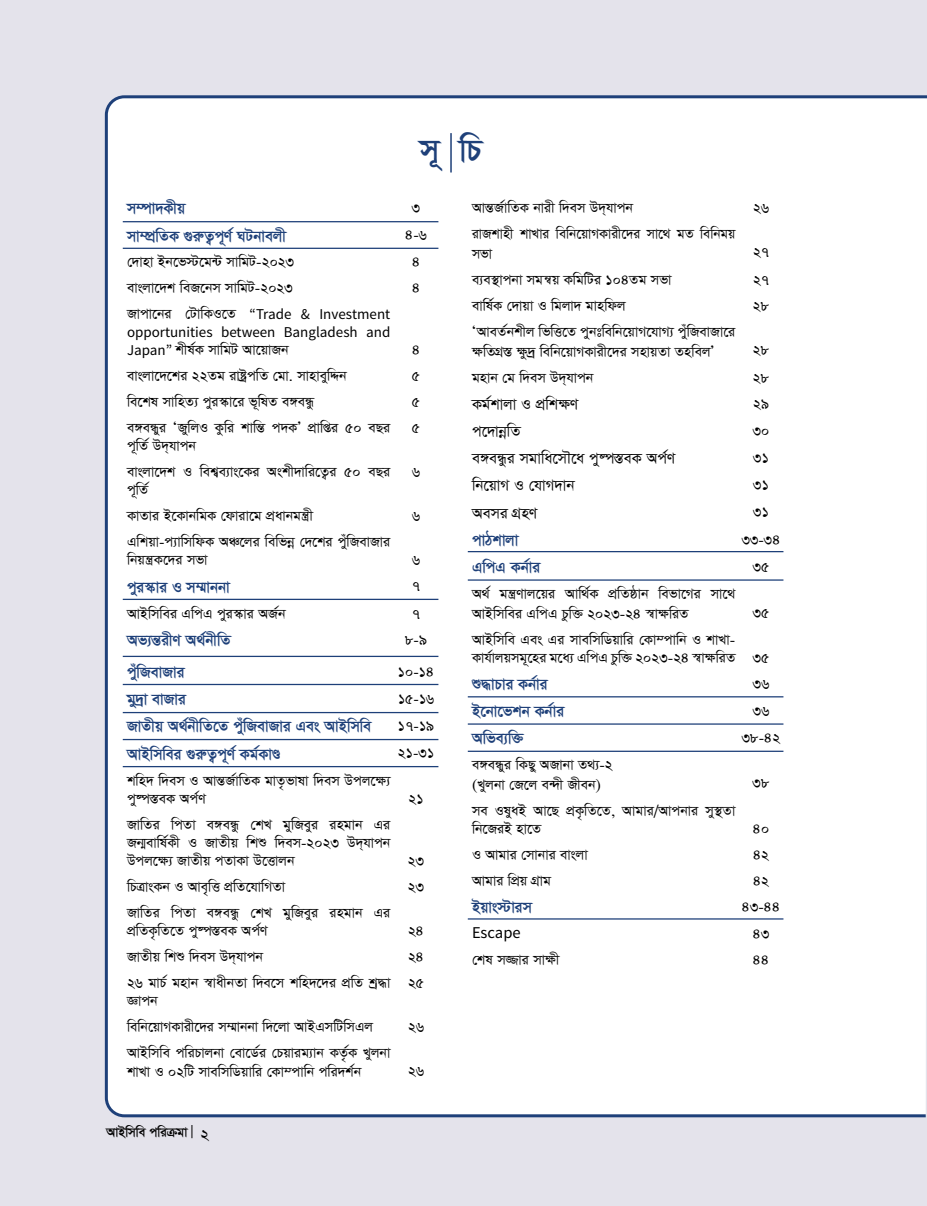
<style>
.page{position:relative;width:927px;height:1206px;background:#fff}
.page>*{position:absolute;margin:0;border:0;box-sizing:border-box;transform-origin:0 0}
.t1{font:37.5px "Sutonny MJ Bold";color:#1e4079}
.t2{font:18px "Sutonny MJ Bold";color:#1e4079}
.t3{font:18px "Sutonny MJ";color:#000}
.t4{font:16.5px/18px "Sutonny MJ";color:#000}
.t5{font:16.5px "Source Sans Pro";color:#000}
.t6{font:15px/18px "Source Sans Pro";color:#000}
.t7{font:15px "Sutonny MJ Bold";color:#000}
.s1{font-family:"Sutonny MJ";font-size:16.5px}
.s2{font-family:"Source Sans Pro";font-size:15px}
.s3{font-family:"Sutonny MJ";font-size:18px}
</style>
<div class="page">
<div style="left:0;top:0;width:926px;height:1205px;background:#e4e3eb"></div>
<svg style="left:191px;top:1125px;width:1px;height:12px"></svg>
<div style="left:104px;top:95px;width:822px;height:1023px;background:#fff"></div>
<hr style="left:450px;top:133px;width:2px;height:39px;background:#1e4079">
<hr style="left:123px;top:247px;width:315px;height:2px;background:#1e4079">
<hr style="left:123px;top:598px;width:315px;height:2px;background:#1e4079">
<hr style="left:123px;top:655px;width:315px;height:2px;background:#1e4079">
<hr style="left:123px;top:683px;width:315px;height:2px;background:#1e4079">
<hr style="left:123px;top:711px;width:315px;height:2px;background:#1e4079">
<hr style="left:123px;top:765px;width:315px;height:2px;background:#1e4079">
<hr style="left:123px;top:738px;width:315px;height:2px;background:#1e4079">
<hr style="left:468px;top:551px;width:315px;height:1px;background:#1e4079">
<hr style="left:468px;top:579px;width:315px;height:1px;background:#1e4079">
<hr style="left:468px;top:696px;width:315px;height:1px;background:#1e4079">
<hr style="left:468px;top:723px;width:315px;height:1px;background:#1e4079">
<hr style="left:468px;top:750px;width:315px;height:1px;background:#1e4079">
<hr style="left:468px;top:918px;width:315px;height:1px;background:#1e4079">
<hr style="left:123px;top:221px;width:315px;height:1px;background:#1e4079">
<h1 class="t1" style="left:420px;top:129px;width:63px">M~ WP</h1>
<p class="t2" style="left:127px;top:198px;width:60px">M¤ÚV`KXQ</p>
<p class="t4" style="left:412px;top:199px;width:10px">3</p>
<p class="t2" style="left:127px;top:226px;width:160px">MV¤ÚÖWZK ¸IÆZ¡C~Y© NUBVEJX</p>
<p class="t4" style="left:405px;top:227px;width:23px">4-6</p>
<p class="t4" style="left:127px;top:254px;width:169px">†`VNV BB‡F÷‡G›U MVWGU-2023</p>
<p class="t4" style="left:412px;top:254px;width:10px">4</p>
<p class="t4" style="left:127px;top:280px;width:167px">EVSJV‡`K WER‡BM MVWGU-2023</p>
<p class="t4" style="left:412px;top:280px;width:10px">4</p>
<p class="t6" style="left:127px;top:305px;width:265px"><span class="s1">RVCV‡BI †UVWKI‡Z</span> “Trade &amp; Investment opportunities between Bangladesh and</p>
<p class="t4" style="left:127px;top:342px;width:163px"><span class="s2">Japan”</span> KXL©K MVWGU AV‡QVRB</p>
<p class="t4" style="left:412px;top:342px;width:10px">4</p>
<p class="t4" style="left:127px;top:368px;width:221px">EVSJV‡`‡KI 22ZG IVÓªCWZ †GV. MVNVEYWÏB</p>
<p class="t4" style="left:412px;top:368px;width:10px">5</p>
<p class="t4" style="left:127px;top:394px;width:196px">WE‡KL MVWNZ¨ CYI¯‹V‡I F~WLZ E½EÜZ</p>
<p class="t4" style="left:412px;top:394px;width:10px">5</p>
<p class="t4" style="left:127px;top:420px;width:265px">E½EÜYI ÔRYWJI KZWI KVWŠÍC`KÕ CÖVWßI 50 EQI<br>C~WZ© D`&amp;HVCB</p>
<p class="t4" style="left:412px;top:420px;width:10px">5</p>
<p class="t4" style="left:127px;top:463px;width:265px">EVSJV‡`K I WEK¦E¨VS‡KI ASKX`VWI‡Z¡I 50 EQI<br>C~WZ©</p>
<p class="t4" style="left:412px;top:463px;width:9px">6</p>
<p class="t4" style="left:127px;top:507px;width:188px">KVZVI B‡KVBWGK †DVIV‡G CÖAVBGŠ¿X</p>
<p class="t4" style="left:412px;top:507px;width:9px">6</p>
<p class="t4" style="left:127px;top:533px;width:265px">GWKQV-C¨VWMWDK AÂ‡JI WEWFBŒ †`‡KI CYUWREVRVI<br>WBQŠ¿K‡`I MFV</p>
<p class="t4" style="left:412px;top:551px;width:9px">6</p>
<p class="t2" style="left:127px;top:576px;width:104px">CYI¯‹VI I M¤§VBBV</p>
<p class="t4" style="left:412px;top:577px;width:10px">7</p>
<p class="t4" style="left:127px;top:605px;width:160px">AVBWMWEI GWCG CYI¯‹VI AR©B</p>
<p class="t4" style="left:412px;top:605px;width:10px">7</p>
<p class="t2" style="left:127px;top:629px;width:105px">AF¨ŠÍIXY A_©BXWZ</p>
<p class="t4" style="left:405px;top:630px;width:23px">8-9</p>
<p class="t2" style="left:127px;top:662px;width:59px">CYUWREVRVI</p>
<p class="t4" style="left:398px;top:663px;width:38px">10-14</p>
<p class="t2" style="left:127px;top:689px;width:60px">GY`ªV EVRVI</p>
<p class="t4" style="left:398px;top:690px;width:38px">15-16</p>
<p class="t2" style="left:127px;top:716px;width:246px">RVZXQ A_©BXWZ‡Z CYUWREVRVI GES AVBWMWE</p>
<p class="t4" style="left:398px;top:717px;width:38px">17-19</p>
<p class="t2" style="left:127px;top:743px;width:154px">AVBWMWEI ¸IÆZ¡C~Y© KG©KVÐ</p>
<p class="t4" style="left:398px;top:744px;width:38px">21-31</p>
<p class="t4" style="left:127px;top:771px;width:265px">KWN` W`EM I AVŠÍR©VWZK GVZ…FVLV W`EM DCJ‡¶¨<br>CY®Ú¯ÍEK AC©Y</p>
<p class="t4" style="left:408px;top:789px;width:17px">21</p>
<p class="t4" style="left:127px;top:815px;width:265px;text-align:justify">RVWZI WCZV E½EÜZ †KL GYWREYI INGVB GI RB¥EVWL©KX I RVZXQ WKÏ W`EM-2023 D`&amp;HVCB DCJ‡¶¨ RVZXQ CZVKV D‡ËVJB</p>
<p class="t4" style="left:408px;top:851px;width:18px">23</p>
<p class="t4" style="left:127px;top:877px;width:160px">WPÎVSKB I AVE„WË CÖWZ‡HVWMZV</p>
<p class="t4" style="left:408px;top:877px;width:18px">23</p>
<p class="t4" style="left:127px;top:903px;width:265px">RVWZI WCZV E½EÜZ †KL GYWREYI INGVB GI<br>CÖWZK…WZ‡Z CY®Ú¯ÍEK AC©Y</p>
<p class="t4" style="left:408px;top:921px;width:18px">24</p>
<p class="t4" style="left:127px;top:947px;width:137px">RVZXQ WKÏ W`EM D`&amp;HVCB</p>
<p class="t4" style="left:408px;top:947px;width:18px">24</p>
<p class="t4" style="left:127px;top:973px;width:265px">26 GVP© GNVB ¯^VAXBZV W`E‡M KWN`‡`I CÖWZ Kª×V<br>ÁVCB</p>
<p class="t4" style="left:408px;top:973px;width:18px">25</p>
<p class="t4" style="left:127px;top:1017px;width:247px">WEWB‡QVMKVIX‡`I M¤§VBBV W`‡JV AVBGMWUWMGJ</p>
<p class="t4" style="left:408px;top:1017px;width:17px">26</p>
<p class="t4" style="left:127px;top:1042px;width:265px;line-height:19.8px">AVBWMWE CWIPVJBV †EV‡W©I †PQVIG¨VB KZ©…K LYJBV<br>KVLV I 02WU MVEWMWWQVWI †KV¤CVWB CWI`K©B</p>
<p class="t4" style="left:408px;top:1061px;width:17px">26</p>
<p class="t7" style="left:106px;top:1123px;width:104px">AVBWMWE CWIΜGV <span class="s3">2</span></p>
<p class="t4" style="left:472px;top:199px;width:162px">AVŠÍR©VWZK BVIX W`EM D`&amp;HVCB</p>
<p class="t4" style="left:753px;top:199px;width:17px">26</p>
<p class="t4" style="left:472px;top:225px;width:265px;line-height:19.8px">IVRKVNX KVLVI WEWB‡QVMKVIX‡`I MV‡_ GZ WEWBGQ<br>MFV</p>
<p class="t4" style="left:753px;top:243px;width:18px">27</p>
<p class="t4" style="left:472px;top:271px;width:201px">E¨E¯’VCBV MGŠ^Q KWGWUI 104ZG MFV</p>
<p class="t4" style="left:753px;top:271px;width:18px">27</p>
<p class="t4" style="left:472px;top:297px;width:155px">EVWL©K †`VQV I WGJV` GVNWDJ</p>
<p class="t4" style="left:753px;top:297px;width:18px">28</p>
<p class="t4" style="left:472px;top:322px;width:265px;line-height:19.8px">ÔAVEZ©BKXJ WFWË‡Z CYBTWEWB‡QVM‡HVM¨ CYUWREVRV‡I ¶WZMÖ¯Í¶Z`ªWEWB‡QVMKVIX‡`I MNVQZV ZNWEJÕ</p>
<p class="t4" style="left:753px;top:341px;width:18px">28</p>
<p class="t4" style="left:472px;top:369px;width:123px">GNVB †G W`EM D`&amp;HVCB</p>
<p class="t4" style="left:753px;top:369px;width:18px">28</p>
<p class="t3" style="left:472px;top:394px;width:108px">KG©KVJV I CÖWK¶Y</p>
<p class="t4" style="left:753px;top:395px;width:17px">29</p>
<p class="t3" style="left:472px;top:421px;width:50px">C‡`VBŒWZ</p>
<p class="t4" style="left:752px;top:422px;width:18px">30</p>
<p class="t3" style="left:472px;top:448px;width:205px">E½EÜZI MGVWA‡MŠ‡A CY®Ú¯ÍEK AC©Y</p>
<p class="t4" style="left:753px;top:449px;width:17px">31</p>
<p class="t3" style="left:472px;top:475px;width:104px">WB‡QVM I †HVM`VB</p>
<p class="t4" style="left:753px;top:476px;width:17px">31</p>
<p class="t3" style="left:472px;top:503px;width:67px">AEMI MÖNY</p>
<p class="t4" style="left:753px;top:503px;width:17px">31</p>
<p class="t2" style="left:472px;top:530px;width:48px">CVVKVJV</p>
<p class="t4" style="left:741px;top:531px;width:40px">33-34</p>
<p class="t2" style="left:472px;top:557px;width:70px">GWCG KB©VI</p>
<p class="t4" style="left:752px;top:558px;width:18px">35</p>
<p class="t4" style="left:472px;top:584px;width:265px;line-height:19.8px">A_© GŠ¿YVJ‡QI AVW_©K CÖWZÔVB WEFV‡MI MV‡_<br>AVBWMWEI GWCG PZW³ 2023-24 ¯^V¶WIZ</p>
<p class="t4" style="left:752px;top:604px;width:18px">35</p>
<p class="t4" style="left:472px;top:631px;width:299px">AVBWMWE GES GI MVEWMWWQVWI †KV¤CVWB I KVLV-<br>KVH©VJQMG~‡NI G‡A¨ GWCG PZW³ 2023-24 ¯^V¶WIZ 35</p>
<p class="t2" style="left:472px;top:674px;width:77px">Ï×VPVI KB©VI</p>
<p class="t4" style="left:753px;top:675px;width:18px">36</p>
<p class="t2" style="left:472px;top:701px;width:94px">B‡BV‡FKB KB©VI</p>
<p class="t4" style="left:753px;top:702px;width:18px">36</p>
<p class="t2" style="left:472px;top:728px;width:53px">AWFE¨W³</p>
<p class="t4" style="left:741px;top:729px;width:40px">38-42</p>
<p class="t4" style="left:472px;top:755px;width:142px;line-height:19.8px">E½EÜYI WKQYARVBV Z_¨-2 (LYJBV †R‡J E›`X RXEB)</p>
<p class="t4" style="left:752px;top:774px;width:18px">38</p>
<p class="t4" style="left:472px;top:802px;width:265px">ME ILYAB AV‡Q CÖK…WZ‡Z, AVGVI/AVCBVI MY¯’ZV<br>WB‡RIB NV‡Z</p>
<p class="t4" style="left:752px;top:820px;width:18px">40</p>
<p class="t4" style="left:472px;top:846px;width:117px">I AVGVI †MVBVI EVSJV</p>
<p class="t4" style="left:753px;top:846px;width:18px">42</p>
<p class="t4" style="left:472px;top:872px;width:80px">AVGVI WCÖQ MÖVG</p>
<p class="t4" style="left:753px;top:872px;width:18px">42</p>
<p class="t2" style="left:472px;top:897px;width:61px">BQVS÷VIM</p>
<p class="t4" style="left:741px;top:898px;width:40px">43-44</p>
<p class="t5" style="left:472px;top:922px;width:50px">Escape</p>
<p class="t4" style="left:752px;top:925px;width:18px">43</p>
<p class="t4" style="left:472px;top:951px;width:89px">†KL M¾VI MV¶X</p>
<p class="t4" style="left:753px;top:951px;width:18px">44</p>
</div>
